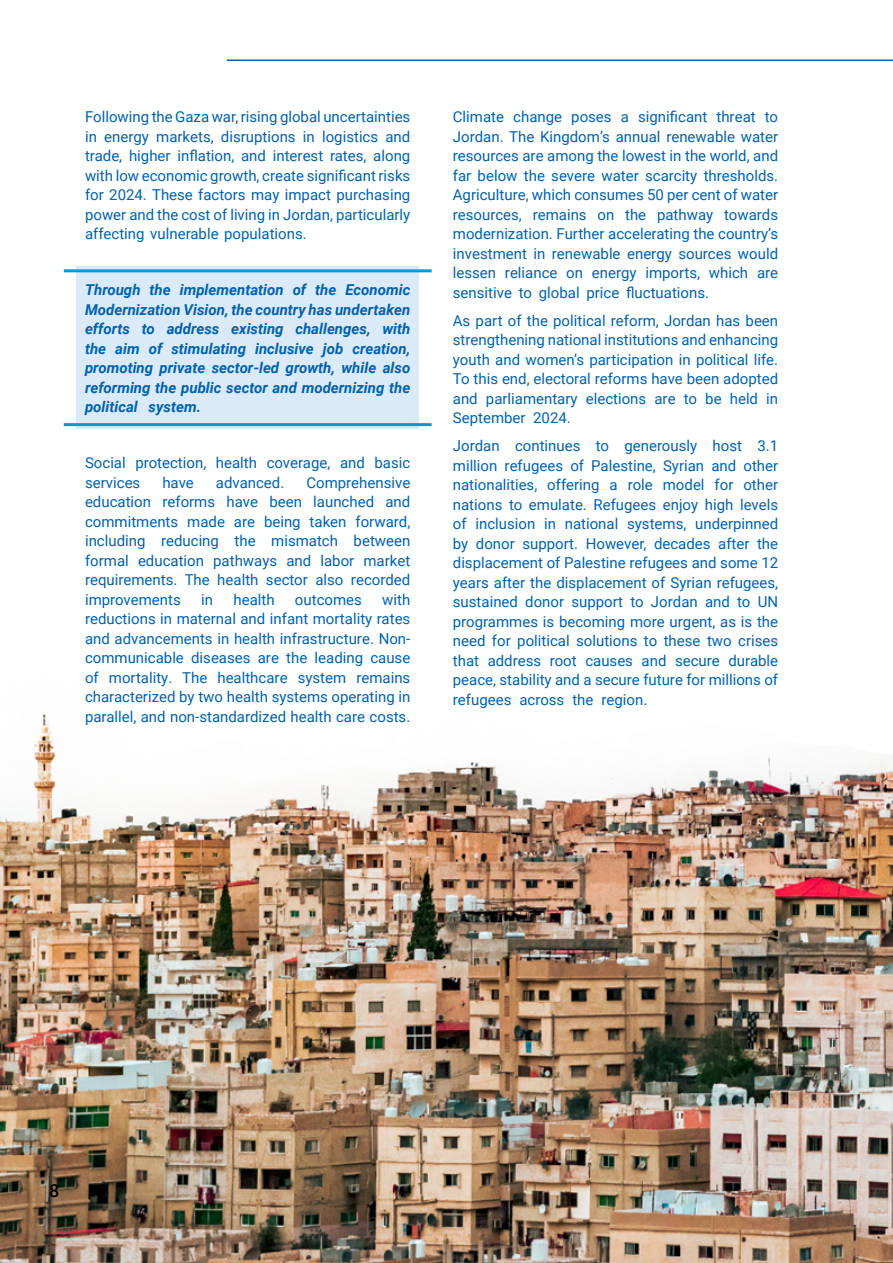
<style>
.page{position:relative;width:893px;height:1263px;background:#fff}
.page>*{position:absolute;margin:0;border:0;box-sizing:border-box;transform-origin:0 0}
.t1{font:500 18px "Roboto";color:#000}
.t2{font:15px/19.5px "Roboto";color:#0061ad;text-align:justify}
.t3{font:italic 700 15px/19.5px "Roboto";color:#0061ad;text-align:justify}
</style>
<div class="page">
<hr style="left:892px;top:0;width:1px;height:872px;background:#0061ad">
<img style="left:0;top:18px;width:893px;height:1245px">
<div style="left:77px;top:267px;width:342px;height:162px;background:#dbeaf9"></div>
<hr style="left:64px;top:423px;width:368px;height:3px;background:#0098d8">
<hr style="left:64px;top:269px;width:368px;height:3px;background:#0098d8">
<hr style="left:227px;top:59px;width:666px;height:2px;background:#0061ad">
<p class="t2" style="left:85px;top:106px;width:327px">Following the Gaza war, rising global uncertainties in energy markets, disruptions in logistics and trade, higher inflation, and interest rates, along with low economic growth, create significant risks for 2024. These factors may impact purchasing power and the cost of living in Jordan, particularly affecting vulnerable populations.</p>
<p class="t3" style="left:85px;top:279px;width:327px">Through the implementation of the Economic Modernization Vision, the country has undertaken efforts to address existing challenges, with the aim of stimulating inclusive job creation, promoting private sector-led growth, while also reforming the public sector and modernizing the political system.</p>
<p class="t2" style="left:85px;top:452px;width:327px">Social protection, health coverage, and basic services</p>
<p class="t2" style="left:85px;top:472px;width:327px;text-indent:221px">Comprehensive education reforms have been launched and commitments made are being taken forward, including reducing the mismatch between formal education pathways and labor market requirements. The health sector also recorded improvements</p>
<p class="t2" style="left:162px;top:472px;width:33px">have</p>
<p class="t2" style="left:216px;top:472px;width:70px">advanced.</p>
<p class="t2" style="left:85px;top:589px;width:327px;text-indent:297px">with reductions in maternal and infant mortality rates and advancements in health infrastructure. Non&shy;communicable diseases are the leading cause of mortality. The healthcare system remains characterized by two health systems operating in parallel, and non-standardized health care costs.</p>
<p class="t2" style="left:201px;top:589px;width:13px">in</p>
<p class="t2" style="left:233px;top:589px;width:43px">health</p>
<p class="t2" style="left:295px;top:589px;width:68px">outcomes</p>
<p class="t2" style="left:453px;top:106px;width:327px">Climate change poses a significant threat to Jordan. The Kingdom’s annual renewable water resources are among the lowest in the world, and far below the severe water scarcity thresholds.<br>Agriculture, which consumes 50 per cent of water resources, remains on the pathway towards modernization. Further accelerating the country’s investment in renewable energy sources would lessen reliance on energy imports, which are sensitive to global price fluctuations.</p>
<p class="t2" style="left:453px;top:310px;width:327px">As part of the political reform, Jordan has been strengthening national institutions and enhancing youth and women’s participation in political life.<br>To this end, electoral reforms have been adopted and parliamentary elections are to be held in September 2024.</p>
<p class="t2" style="left:453px;top:435px;width:327px">Jordan continues to generously host 3.1 million refugees of Palestine, Syrian and other nationalities, offering a role model for other nations to emulate. Refugees enjoy high levels of inclusion in national systems, underpinned by donor support. However, decades after the displacement of Palestine refugees and some 12 years after the displacement of Syrian refugees, sustained donor support to Jordan and to UN programmes is becoming more urgent, as is the need for political solutions to these two crises that address root causes and secure durable peace, stability and a secure future for millions of refugees across the region.</p>
<p class="t1" style="left:49px;top:1178px;width:12px">8</p>
</div>
